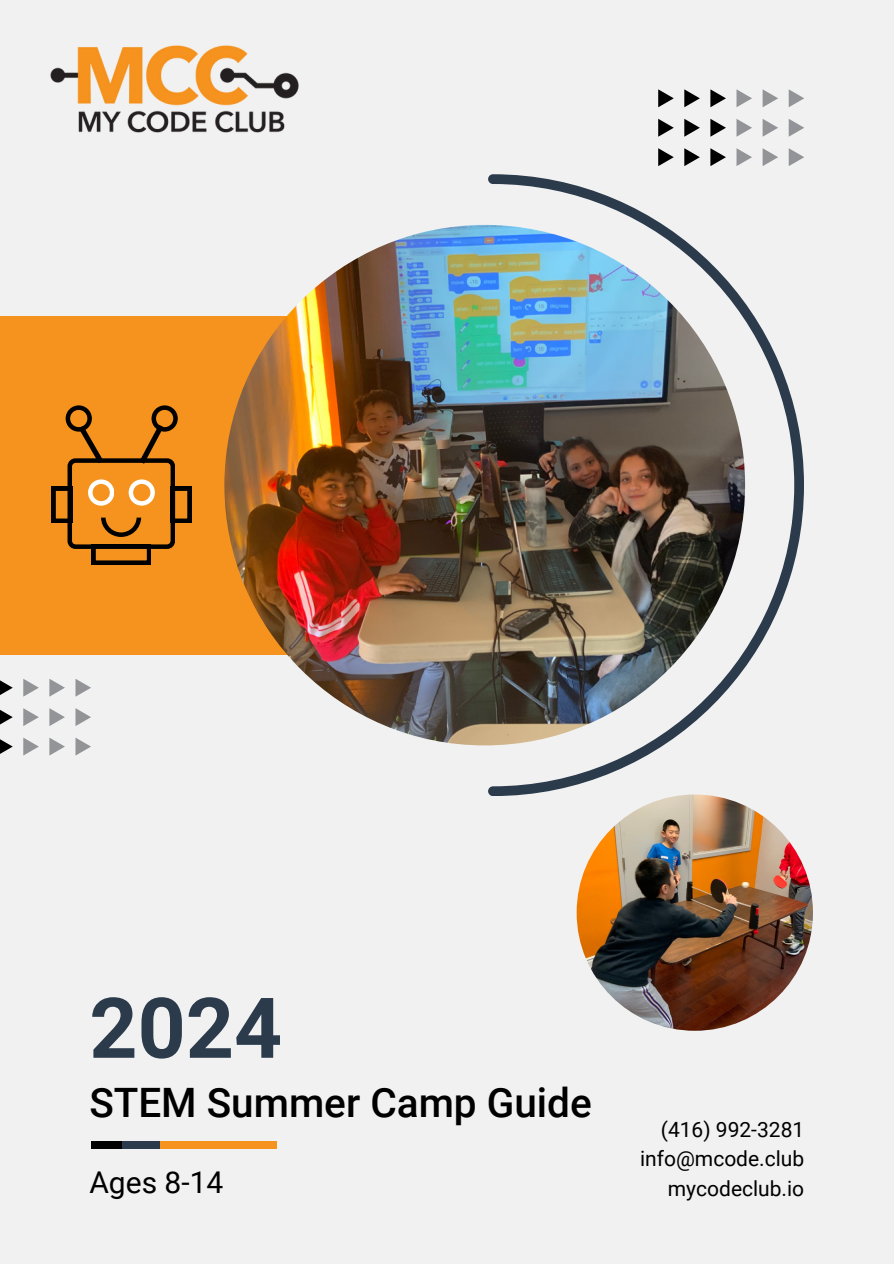
<style>
.page{position:relative;width:894px;height:1264px;background:#fff}
.page>*{position:absolute;margin:0;border:0;box-sizing:border-box;transform-origin:0 0}
.t1{font:700 84px "Roboto";color:#2b3b4c}
.t2{font:500 40.5px "Roboto";color:#000}
.t3{font:30px "Roboto";color:#000}
.t4{font:21px "Roboto";color:#000}
</style>
<div class="page">
<div style="left:0;top:0;width:893px;height:1263px;background:#f1f1f1"></div>
<div style="left:0;top:316px;width:418px;height:338px;background:#f6921e"></div>
<img style="left:224px;top:225px;width:520px;height:520px;border-radius:50%">
<img style="left:488px;top:175px;width:315px;height:620px">
<img style="left:576px;top:794px;width:236px;height:236px;border-radius:50%">
<svg style="left:788px;top:89px;width:16px;height:18px"></svg>
<svg style="left:788px;top:119px;width:16px;height:18px"></svg>
<svg style="left:788px;top:148px;width:16px;height:18px"></svg>
<svg style="left:762px;top:89px;width:16px;height:18px"></svg>
<svg style="left:762px;top:119px;width:16px;height:18px"></svg>
<svg style="left:762px;top:148px;width:16px;height:18px"></svg>
<svg style="left:736px;top:89px;width:15px;height:18px"></svg>
<svg style="left:736px;top:119px;width:15px;height:18px"></svg>
<svg style="left:736px;top:148px;width:15px;height:18px"></svg>
<svg style="left:658px;top:89px;width:67px;height:77px"></svg>
<svg style="left:75px;top:679px;width:16px;height:17px"></svg>
<svg style="left:75px;top:708px;width:16px;height:18px"></svg>
<svg style="left:75px;top:737px;width:16px;height:18px"></svg>
<svg style="left:49px;top:679px;width:16px;height:17px"></svg>
<svg style="left:49px;top:708px;width:16px;height:18px"></svg>
<svg style="left:49px;top:737px;width:16px;height:18px"></svg>
<svg style="left:23px;top:679px;width:16px;height:17px"></svg>
<svg style="left:23px;top:708px;width:16px;height:18px"></svg>
<svg style="left:23px;top:737px;width:16px;height:18px"></svg>
<svg style="left:0;top:680px;width:13px;height:74px"></svg>
<div style="left:91px;top:1141px;width:185px;height:8px;background:#f6921e"></div>
<div style="left:91px;top:1141px;width:68px;height:8px;background:#2b3b4c"></div>
<div style="left:91px;top:1141px;width:30px;height:8px;background:#000"></div>
<img style="left:50px;top:45px;width:249px;height:88px">
<svg style="left:51px;top:405px;width:140px;height:160px"></svg>
<p class="t1" style="left:89px;top:979px;width:194px">2024</p>
<p class="t2" style="left:89px;top:1079px;width:504px">STEM Summer Camp Guide</p>
<p class="t3" style="left:89px;top:1165px;width:135px">Ages 8-14</p>
<p class="t4" style="left:660px;top:1117px;width:145px">(416) 992-3281</p>
<h1 class="t4" style="left:640px;top:1146px;width:166px">info@mcode.club</h1>
<h2 class="t4" style="left:667px;top:1176px;width:138px">mycodeclub.io</h2>
</div>
